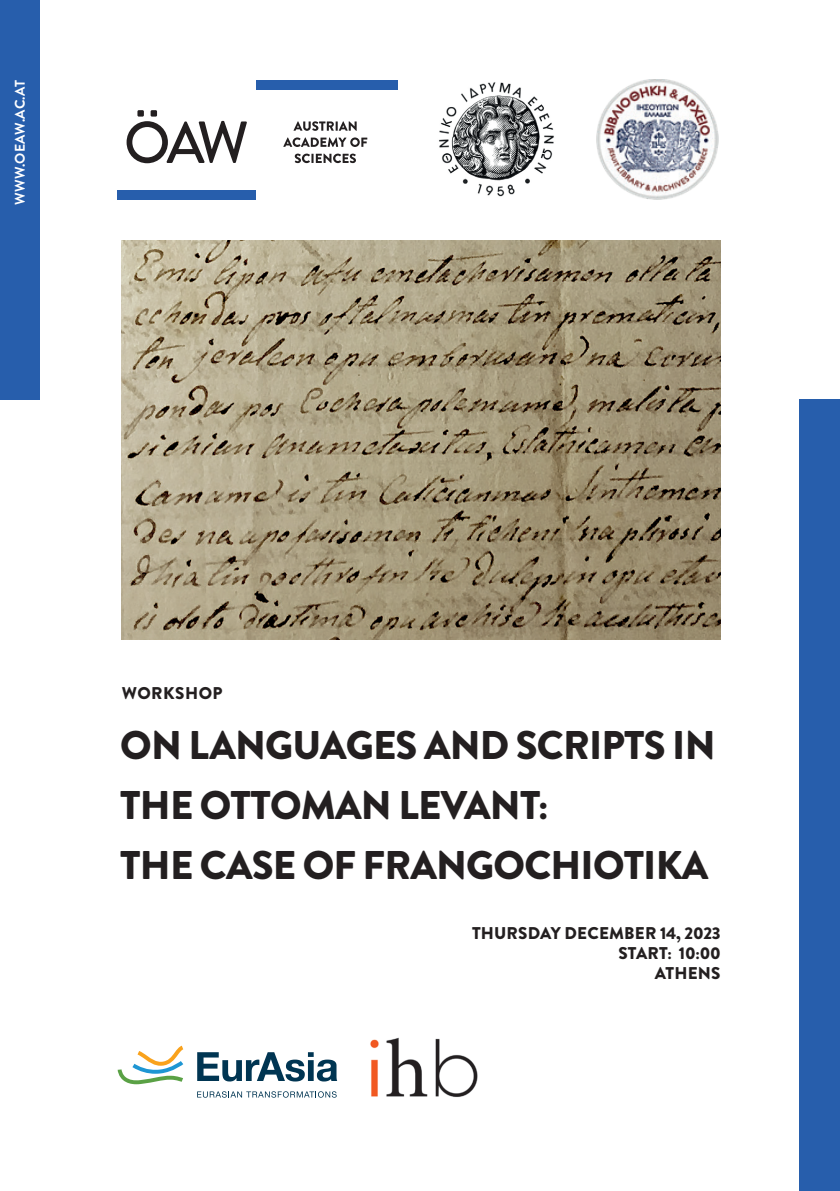
<style>
.page{position:relative;width:840px;height:1191px;background:#fff}
.page>*{position:absolute;margin:0;border:0;box-sizing:border-box;transform-origin:0 0}
.t1{font:900 40px/60px "Brandon Grotesque";letter-spacing:-.02em;color:#231f20}
.t2{font:900 17px/20px "Brandon Grotesque";letter-spacing:.01em;color:#231f20;text-align:right}
.t3{font:900 17px "Brandon Grotesque";letter-spacing:.03em;color:#231f20}
.t4{font:700 14px "Brandon Grotesque";letter-spacing:.02em;color:#fff}
</style>
<div class="page">
<div style="left:799px;top:400px;width:40px;height:791px;background:#275eac"></div>
<div style="left:0;top:0;width:40px;height:400px;background:#275eac"></div>
<div style="left:118px;top:191px;width:138px;height:9px;background:#275eac"></div>
<div style="left:256px;top:80px;width:141px;height:9px;background:#275eac"></div>
<svg style="left:126px;top:121px;width:121px;height:42px"></svg>
<div style="left:137px;top:110px;width:7px;height:7px;background:#231f20"></div>
<div style="left:150px;top:110px;width:7px;height:7px;background:#231f20"></div>
<svg style="left:293px;top:121px;width:63px;height:10px"></svg>
<svg style="left:283px;top:137px;width:84px;height:10px"></svg>
<svg style="left:294px;top:154px;width:62px;height:9px"></svg>
<img style="left:121px;top:240px;width:599px;height:399px">
<svg style="left:118px;top:1045px;width:65px;height:39px"></svg>
<svg style="left:197px;top:1052px;width:140px;height:29px"></svg>
<svg style="left:197px;top:1091px;width:139px;height:6px"></svg>
<img style="left:439px;top:82px;width:115px;height:115px">
<img style="left:596px;top:80px;width:122px;height:120px">
<img style="left:370px;top:1037px;width:108px;height:60px">
<p class="t4" style="left:10px;top:205px;width:126px;rotate:-90deg">WWW.OEAW.AC.AT</p>
<p class="t3" style="left:122px;top:681px;width:102px">WORKSHOP</p>
<p class="t1" style="left:120px;top:716px;width:596px">ON LANGUAGES AND SCRIPTS IN<br>THE OTTOMAN LEVANT:<br>THE CASE OF FRANGOCHIOTIKA</p>
<p class="t2" style="left:472px;top:923px;width:250px">THURSDAY DECEMBER 14, 2023<br>START: 10:00<br>ATHENS</p>
</div>
